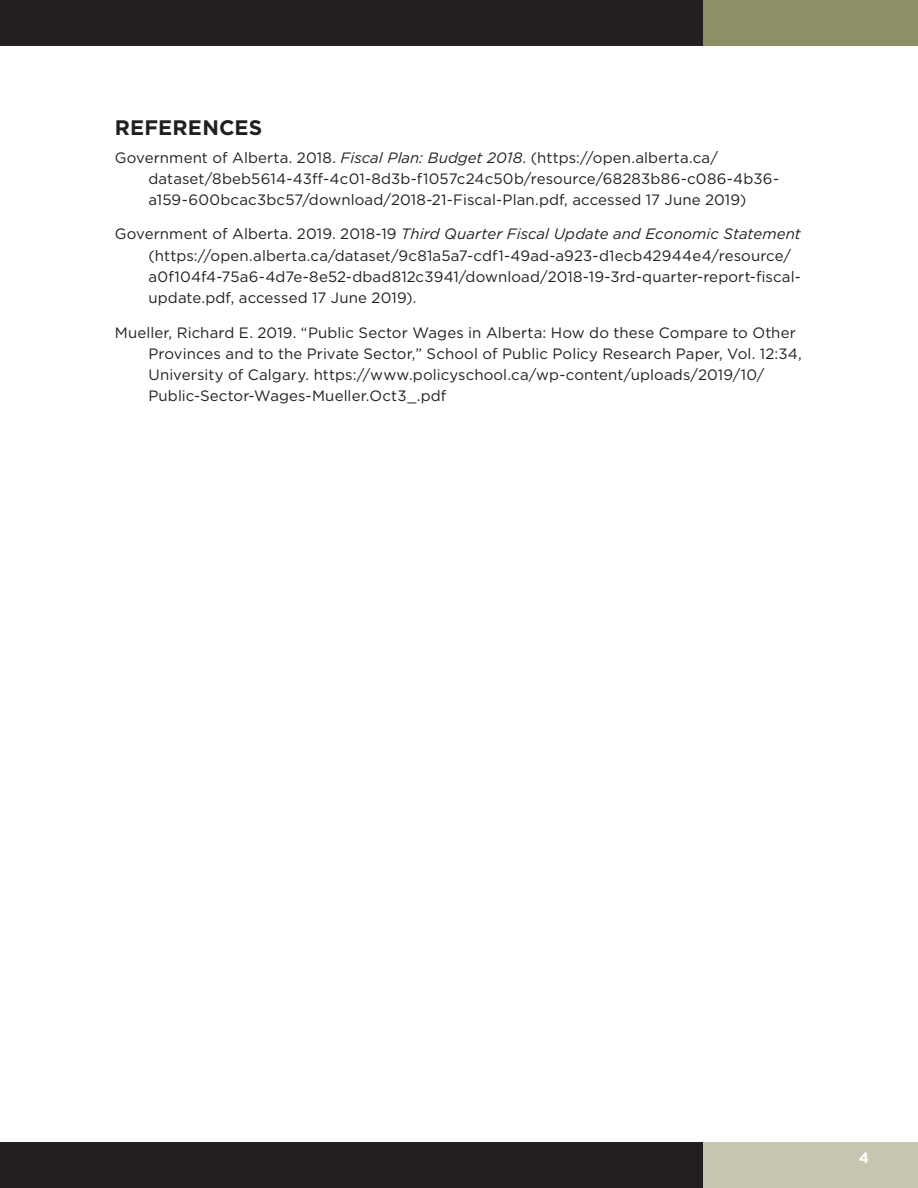
<style>
.page{position:relative;width:918px;height:1188px;background:#fff}
.page>*{position:absolute;margin:0;border:0;box-sizing:border-box;transform-origin:0 0}
.Heading_1{font:700 21px "Gotham";letter-spacing:.01em;color:#231f20}
.References_-_Hanging{font:15px/21.3px "Gotham";letter-spacing:.005em;color:#231f20}
.t1{font:700 15px "Gotham";color:#fff}
.s1{font-style:italic}
</style>
<div class="page">
<div style="left:703px;top:0;width:215px;height:45px;background:#8e8f66"></div>
<div style="left:0;top:0;width:703px;height:45px;background:#231f20"></div>
<div style="left:703px;top:1143px;width:215px;height:45px;background:#c7c5af"></div>
<div style="left:0;top:1143px;width:703px;height:45px;background:#231f20"></div>
<p class="Heading_1" style="left:115px;top:113px;width:149px">REFERENCES</p>
<p class="References_-_Hanging" style="left:148px;top:146px;width:632px;text-indent:-34px">Government of Alberta. 2018. <span class="s1">Fiscal Plan: Budget 2018</span>. (https://open.alberta.ca/ dataset/8beb5614-43ff-4c01-8d3b-f1057c24c50b/resource/68283b86-c086-4b36- a159-600bcac3bc57/download/2018-21-Fiscal-Plan.pdf, accessed 17 June 2019)</p>
<p class="References_-_Hanging" style="left:148px;top:223px;width:654px;text-indent:-34px">Government of Alberta. 2019. 2018-19 <span class="s1">Third Quarter Fiscal Update and Economic Statement </span>(https://open.alberta.ca/dataset/9c81a5a7-cdf1-49ad-a923-d1ecb42944e4/resource/ a0f104f4-75a6-4d7e-8e52-dbad812c3941/download/2018-19-3rd-quarter-report-fiscal&shy;update.pdf, accessed 17 June 2019).</p>
<p class="References_-_Hanging" style="left:148px;top:321px;width:655px;text-indent:-34px">Mueller, Richard E. 2019. “Public Sector Wages in Alberta: How do these Compare to Other Provinces and to the Private Sector,” School of Public Policy Research Paper, Vol. 12:34, University of Calgary. https://www.policyschool.ca/wp-content/uploads/2019/10/ Public-Sector-Wages-Mueller.Oct3_.pdf</p>
<p class="t1" style="left:859px;top:1148px;width:12px">4</p>
</div>
